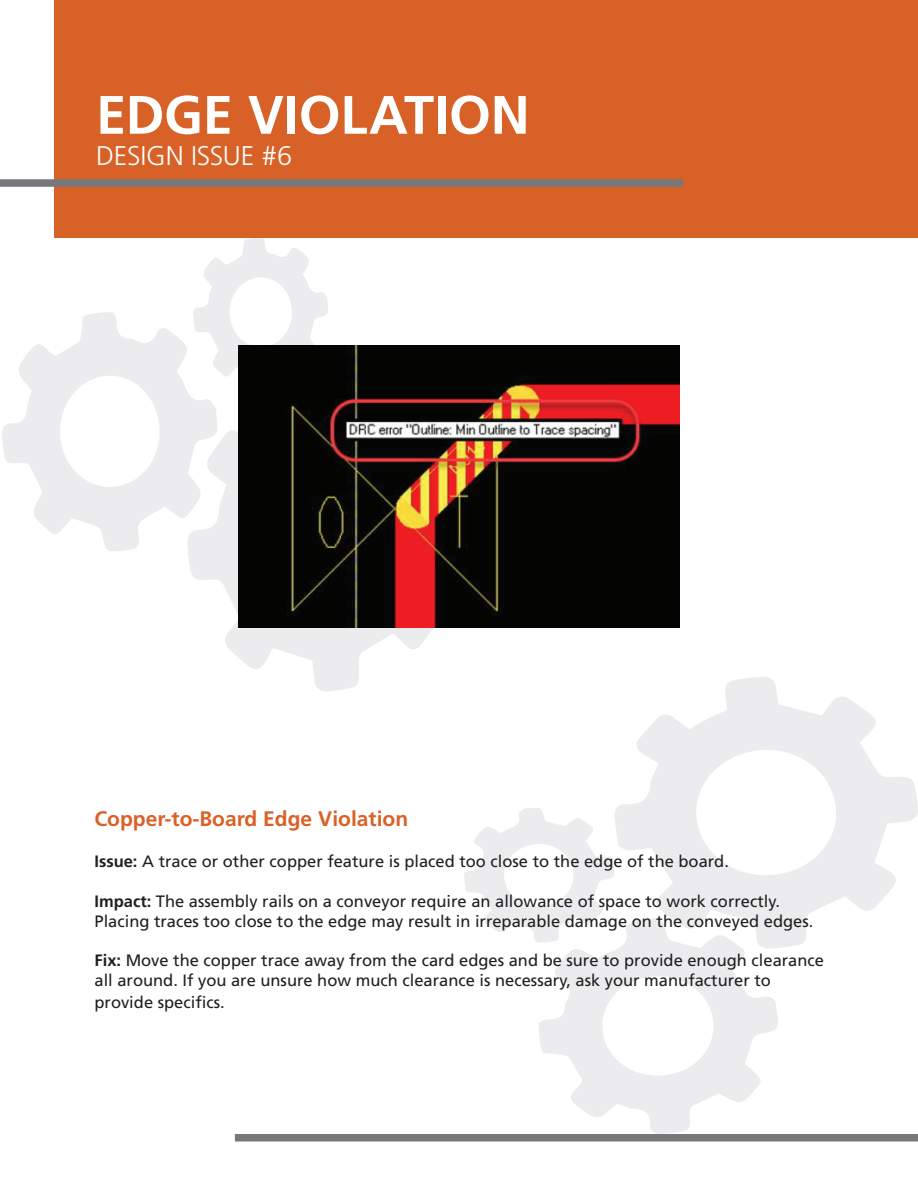
<style>
.page{position:relative;width:918px;height:1188px;background:#fff}
.page>*{position:absolute;margin:0;border:0;box-sizing:border-box;transform-origin:0 0}
.t1{font:700 54px "Frutiger LT Std";letter-spacing:-.005em;color:#fff}
.t2{font:300 27px "Frutiger LT Std";letter-spacing:-.01em;color:#fff}
.t3{font:700 21px "Frutiger LT Std";color:#da6127}
.t4{font:16.5px/19.8px "Frutiger LT Std";color:#231f20}
.s1{font-weight:700}
</style>
<div class="page">
<svg style="left:615px;top:677px;width:303px;height:271px"></svg>
<svg style="left:539px;top:918px;width:240px;height:216px;fill:#f4f4f5"></svg>
<svg style="left:464px;top:808px;width:151px;height:135px"></svg>
<svg style="left:188px;top:388px;width:245px;height:303px"></svg>
<svg style="left:2px;top:312px;width:217px;height:239px"></svg>
<svg style="left:192px;top:238px;width:136px;height:150px"></svg>
<div style="left:54px;top:0;width:864px;height:238px;background:#d86127"></div>
<div style="left:0;top:179px;width:683px;height:8px;background:#76787b"></div>
<div style="left:235px;top:1134px;width:683px;height:8px;background:#76787b"></div>
<img style="left:239px;top:345px;width:440px;height:283px">
<h1 class="t1" style="left:96px;top:83px;width:435px">EDGE VIOLATION</h1>
<h2 class="t2" style="left:96px;top:141px;width:197px">DESIGN ISSUE #6</h2>
<p class="t3" style="left:94px;top:806px;width:315px">Copper-to-Board Edge Violation</p>
<p class="t4" style="left:94px;top:852px;width:636px"><span class="s1">Issue:</span> A trace or other copper feature is placed too close to the edge of the board.</p>
<p class="t4" style="left:94px;top:891px;width:720px"><span class="s1">Impact:</span> The assembly rails on a conveyor require an allowance of space to work correctly.<br>Placing traces too close to the edge may result in irreparable damage on the conveyed edges.</p>
<p class="t4" style="left:94px;top:951px;width:731px"><span class="s1">Fix:</span> Move the copper trace away from the card edges and be sure to provide enough clearance all around. If you are unsure how much clearance is necessary, ask your manufacturer to</p>
<p class="t4" style="left:94px;top:992px;width:132px">provide specifics.</p>
</div>
